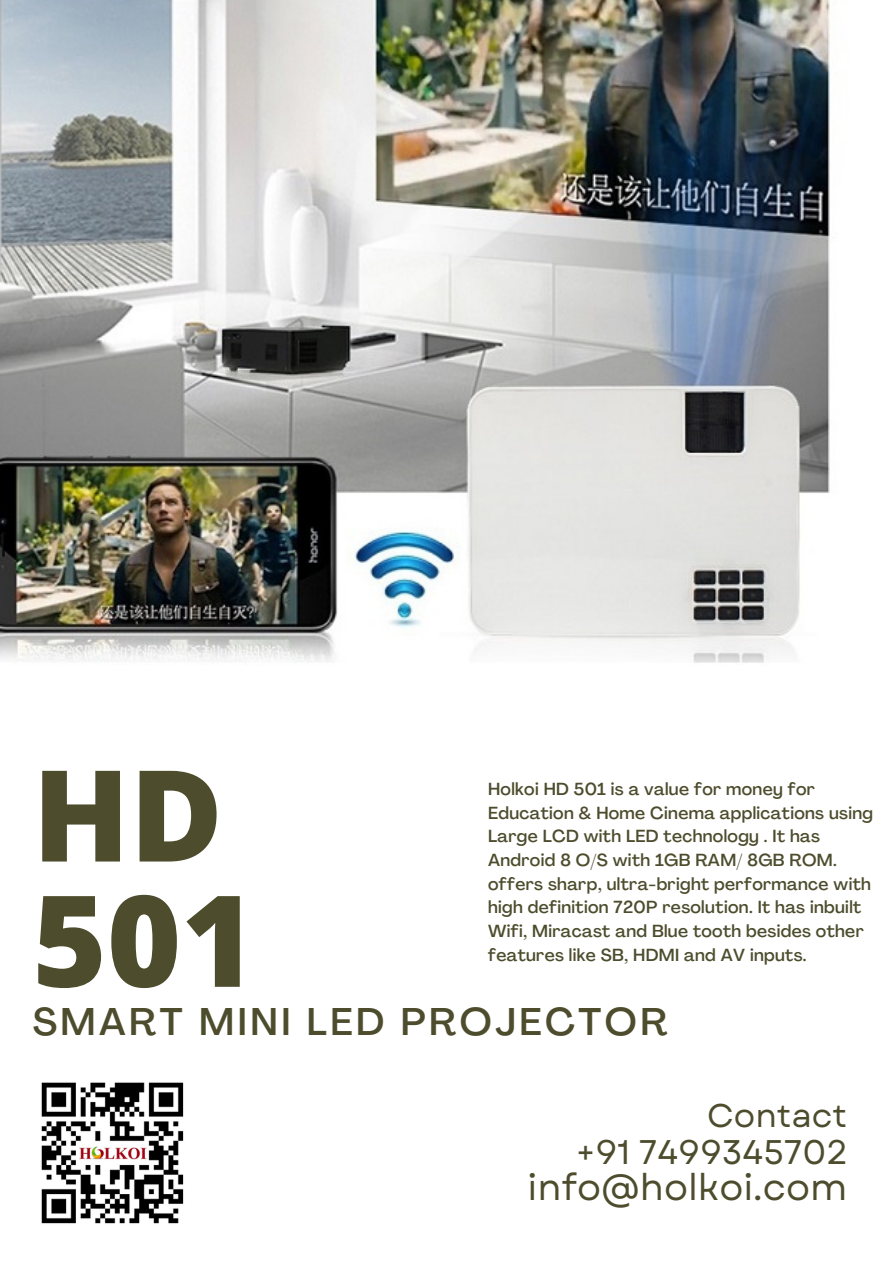
<style>
.page{position:relative;width:893px;height:1264px;background:#fff}
.page>*{position:absolute;margin:0;border:0;box-sizing:border-box;transform-origin:0 0}
.t1{font:800 126.9px "Open Sans";color:#4d4c2d}
.t2{font:500 38.1px "Agrandir";letter-spacing:.09em;color:#4d4c2d}
.t3{font:36.75px "Garet";color:#4d4c2d}
.t4{font:34.2px "Garet";color:#4d4c2d}
.t5{font:32.85px "Garet";color:#4d4c2d}
.t6{font:500 17.25px/23.5px "Agrandir";letter-spacing:.02em;color:#4d4c2d}
</style>
<div class="page">
<img style="left:0;top:1px;width:830px;height:662px">
<img style="left:41px;top:1082px;width:143px;height:142px">
<p class="t1" style="left:32px;top:726px;width:192px">HD</p>
<p class="t1" style="left:32px;top:851px;width:225px">501</p>
<p class="t6" style="left:488px;top:779px;width:386px">Holkoi HD 501 is a value for money for Education &amp; Home Cinema applications using Large LCD with LED technology . It has Android 8 O/S with 1GB RAM/ 8GB ROM. offers sharp, ultra-bright performance with high definition 720P resolution. It has inbuilt Wifi, Miracast and Blue tooth besides other features like SB, HDMI and AV inputs.</p>
<p class="t2" style="left:33px;top:1006px;width:636px">SMART MINI LED PROJECTOR</p>
<p class="t5" style="left:707px;top:1091px;width:142px">Contact</p>
<p class="t4" style="left:575px;top:1127px;width:274px">+91 7499345702</p>
<p class="t3" style="left:527px;top:1160px;width:321px">info@holkoi.com</p>
</div>
